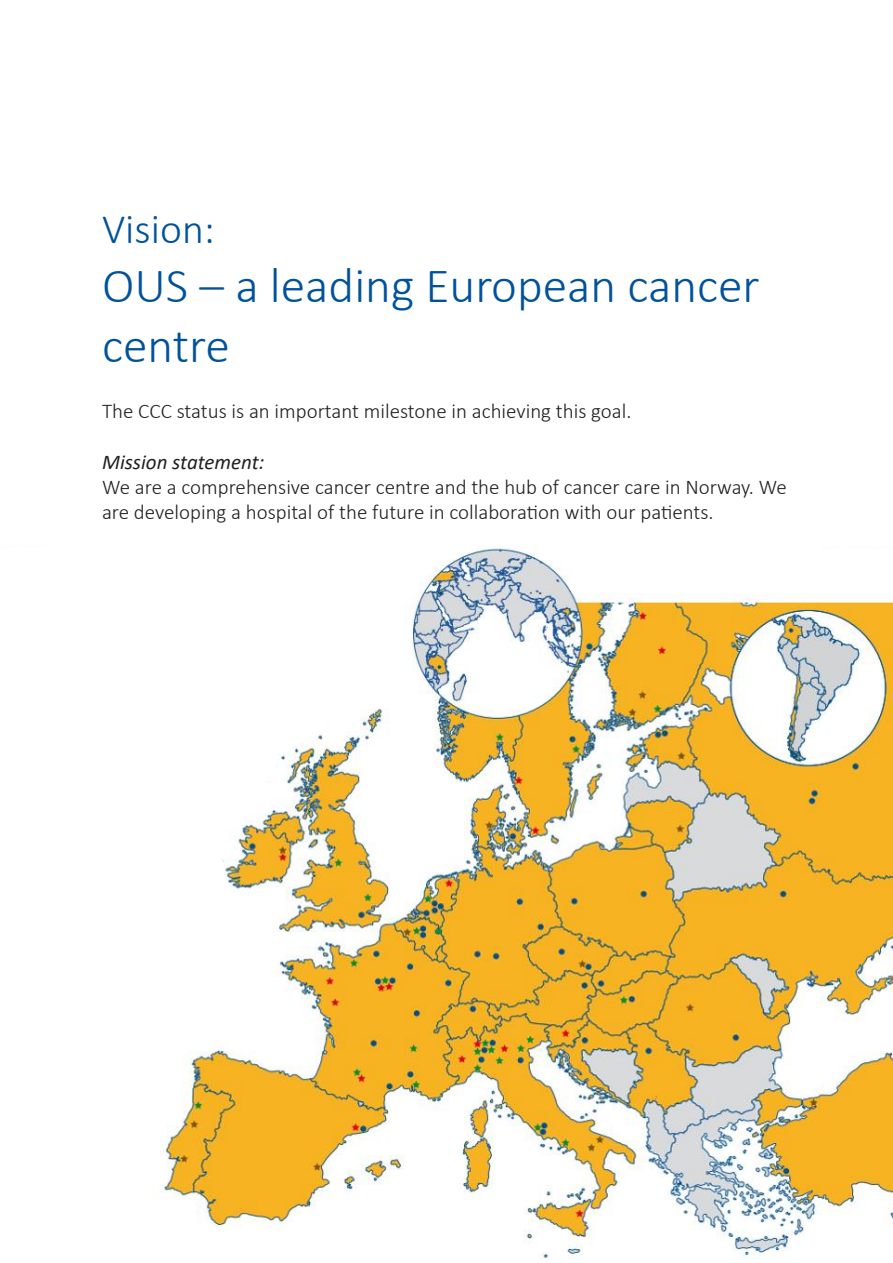
<style>
.page{position:relative;width:893px;height:1263px;background:#fff}
.page>*{position:absolute;margin:0;border:0;box-sizing:border-box;transform-origin:0 0}
.t1{font:300 49.5px/59.4px "Calibri";color:#01529b}
.t2{font:300 42px "Calibri";color:#01529b}
.t3{font:300 21px/25.2px "Calibri";color:#231f20}
.t4{font:italic 21px "Calibri";color:#231f20}
</style>
<div class="page">
<img style="left:160px;top:545px;width:733px;height:714px">
<svg style="left:26px;top:545px;width:245px;height:342px"></svg>
<svg style="left:26px;top:765px;width:211px;height:342px"></svg>
<div style="left:146px;top:609px;width:207px;height:137px;background:#fff;border-radius:50%"></div>
<div style="left:170px;top:715px;width:107px;height:80px;background:#fff;border-radius:50%"></div>
<svg style="left:26px;top:549px;width:377px;height:64px"></svg>
<div style="left:591px;top:549px;width:302px;height:44px;background:#fff"></div>
<div style="left:185px;top:890px;width:61px;height:26px;background:#fff;border-radius:50%"></div>
<div style="left:185px;top:889px;width:61px;height:28px;border:1px solid #fff;border-radius:50%"></div>
<div style="left:163px;top:851px;width:60px;height:27px;background:#fff;border-radius:50%"></div>
<div style="left:162px;top:851px;width:62px;height:28px;border:1px solid #fff;border-radius:50%"></div>
<div style="left:569px;top:572px;width:33px;height:26px;background:#fff;border-radius:50%"></div>
<div style="left:569px;top:571px;width:33px;height:27px;border:1px solid #fff;border-radius:50%"></div>
<p class="t2" style="left:102px;top:203px;width:114px">Vision:</p>
<p class="t1" style="left:102px;top:256px;width:659px">OUS – a leading European cancer centre</p>
<p class="t3" style="left:102px;top:399px;width:531px">The CCC status is an important milestone in achieving this goal.</p>
<p class="t4" style="left:102px;top:447px;width:164px">Mission statement:</p>
<p class="t3" style="left:102px;top:474px;width:686px">We are a comprehensive cancer centre and the hub of cancer care in Norway. We are developing a hospital of the future in collaboration with our patients.</p>
</div>
